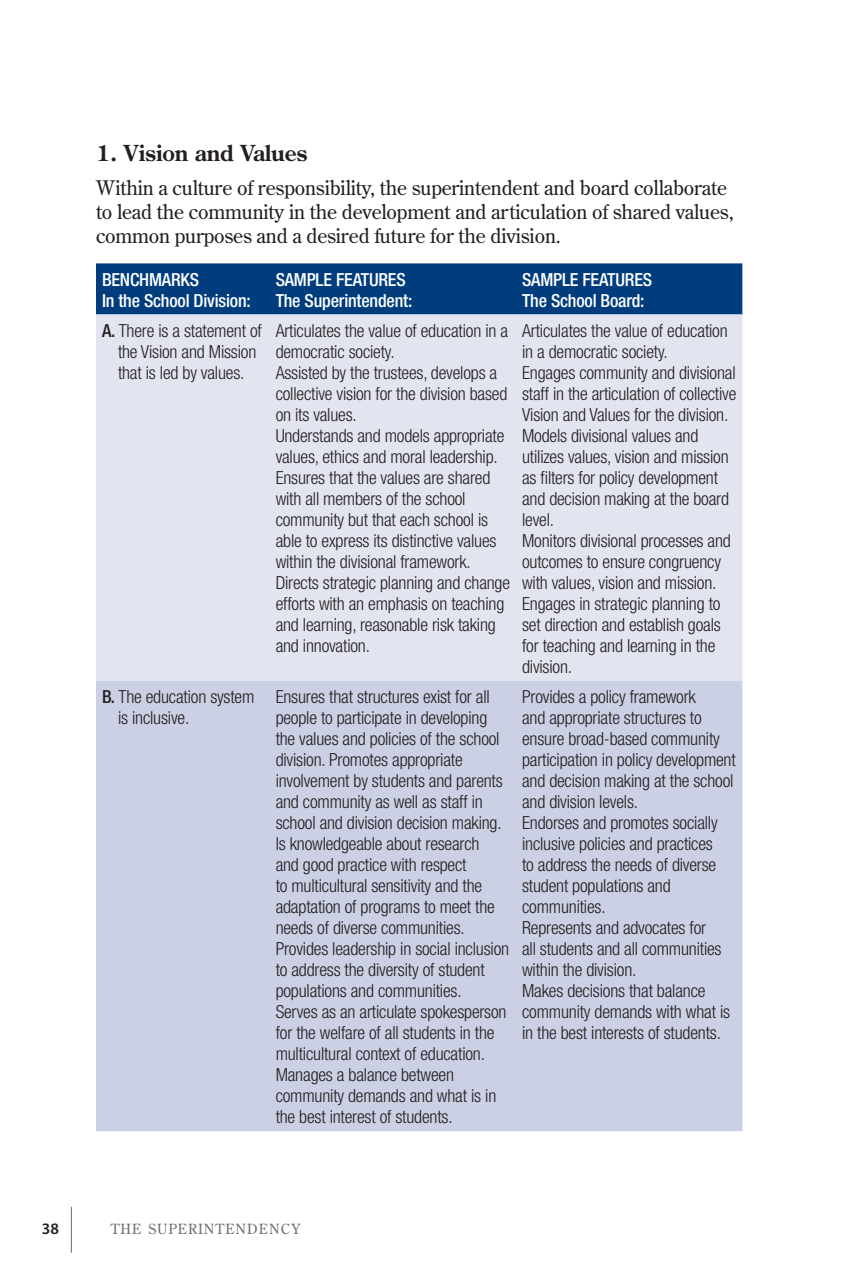
<style>
.page{position:relative;width:864px;height:1278px;background:#fff}
.page>*{position:absolute;margin:0;border:0;box-sizing:border-box;transform-origin:0 0}
.Subhead{font:700 22px "Century Old Style Std";letter-spacing:-.01em;color:#231f20}
.body_text_no_indent{font:20px/24px "Century Old Style Std";letter-spacing:-.01em;color:#231f20}
.table_body_text{font:300 condensed 18px/21px "Helvetica Neue";letter-spacing:-.01em;color:#231f20}
.table_body_text-2{font:500 condensed 18px "Helvetica Neue";letter-spacing:-.01em;color:#fff}
.t1{font:600 16px "Myriad Pro";color:#231f20}
.t2{font:14px "Century Old Style Std";letter-spacing:.07em;color:#6c6d70}
.s1{font-weight:500}
</style>
<div class="page">
<hr style="left:71px;top:1207px;width:1px;height:46px;background:#6c6d70">
<div style="left:96px;top:263px;width:646px;height:52px;background:#013d7d"></div>
<div style="left:96px;top:315px;width:646px;height:366px;background:#e2e4ef"></div>
<div style="left:96px;top:681px;width:646px;height:450px;background:#cbd0e4"></div>
<p class="Subhead" style="left:96px;top:138px;width:213px">1. Vision and Values</p>
<p class="body_text_no_indent" style="left:96px;top:175px;width:639px">Within a culture of responsibility, the superintendent and board collaborate to lead the community in the development and articulation of shared values, common purposes and a desired future for the division.</p>
<p class="table_body_text-2" style="left:102px;top:268px;width:99px">BENCHMARKS</p>
<p class="table_body_text-2" style="left:102px;top:289px;width:150px">In the School Division:</p>
<p class="table_body_text-2" style="left:276px;top:268px;width:132px">SAMPLE FEATURES</p>
<p class="table_body_text-2" style="left:276px;top:289px;width:138px">The Superintendent:</p>
<p class="table_body_text-2" style="left:522px;top:268px;width:132px">SAMPLE FEATURES</p>
<p class="table_body_text-2" style="left:522px;top:289px;width:124px">The School Board:</p>
<p class="table_body_text" style="left:102px;top:320px;width:161px;text-align:center"><span class="s1">A.</span> There is a statement of the Vision and Mission that is led by values.</p>
<p class="table_body_text" style="left:276px;top:320px;width:234px">Articulates the value of education in a democratic society.</p>
<p class="table_body_text" style="left:276px;top:362px;width:233px">Assisted by the trustees, develops a collective vision for the division based on its values.</p>
<p class="table_body_text" style="left:276px;top:425px;width:230px">Understands and models appropriate values, ethics and moral leadership.</p>
<p class="table_body_text" style="left:276px;top:467px;width:222px">Ensures that the values are shared with all members of the school community but that each school is able to express its distinctive values within the divisional framework.</p>
<p class="table_body_text" style="left:276px;top:572px;width:236px">Directs strategic planning and change efforts with an emphasis on teaching and learning, reasonable risk taking and innovation.</p>
<p class="table_body_text" style="left:118px;top:686px;width:138px;text-indent:-16px"><span class="s1">B.</span> The education system is inclusive.</p>
<p class="table_body_text" style="left:276px;top:686px;width:229px">Ensures that structures exist for all people to participate in developing the values and policies of the school division. Promotes appropriate involvement by students and parents and community as well as staff in school and division decision making.</p>
<p class="table_body_text" style="left:276px;top:833px;width:221px">Is knowledgeable about research and good practice with respect<br>to multicultural sensitivity and the adaptation of programs to meet the needs of diverse communities.</p>
<p class="table_body_text" style="left:276px;top:938px;width:235px">Provides leadership in social inclusion to address the diversity of student populations and communities.</p>
<p class="table_body_text" style="left:276px;top:1001px;width:232px">Serves as an articulate spokesperson for the welfare of all students in the multicultural context of education.</p>
<p class="table_body_text" style="left:276px;top:1064px;width:222px">Manages a balance between community demands and what is in the best interest of students.</p>
<p class="table_body_text" style="left:522px;top:320px;width:207px">Articulates the value of education in a democratic society.</p>
<p class="table_body_text" style="left:522px;top:362px;width:216px;text-align:justify">Engages community and divisional staff in the articulation of collective Vision and Values for the division.</p>
<p class="table_body_text" style="left:522px;top:425px;width:208px">Models divisional values and utilizes values, vision and mission as filters for policy development and decision making at the board level.</p>
<p class="table_body_text" style="left:522px;top:530px;width:210px">Monitors divisional processes and outcomes to ensure congruency with values, vision and mission.</p>
<p class="table_body_text" style="left:522px;top:593px;width:200px">Engages in strategic planning to set direction and establish goals for teaching and learning in the division.</p>
<p class="table_body_text" style="left:522px;top:686px;width:215px">Provides a policy framework<br>and appropriate structures to ensure broad-based community participation in policy development and decision making at the school and division levels.</p>
<p class="table_body_text" style="left:522px;top:812px;width:197px">Endorses and promotes socially inclusive policies and practices to address the needs of diverse student populations and communities.</p>
<p class="table_body_text" style="left:522px;top:917px;width:201px">Represents and advocates for all students and all communities within the division.</p>
<p class="table_body_text" style="left:522px;top:980px;width:210px">Makes decisions that balance community demands with what is in the best interests of students.</p>
<p class="t1" style="left:42px;top:1219px;width:19px">38</p>
<p class="t2" style="left:111px;top:1220px;width:191px">THE SUPERINTENDENCY</p>
</div>
